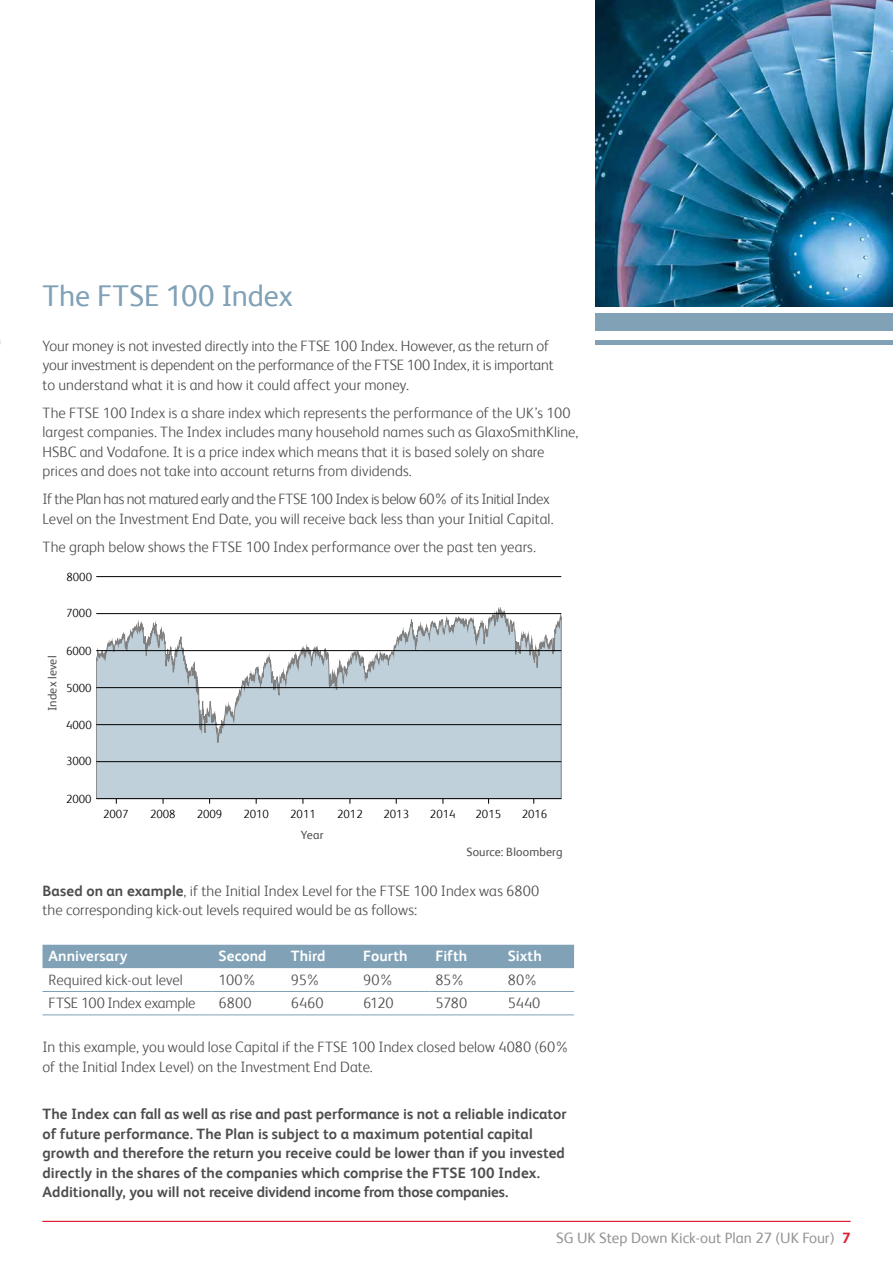
<style>
.page{position:relative;width:893px;height:1263px;background:#fff}
.page>*{position:absolute;margin:0;border:0;box-sizing:border-box;transform-origin:0 0}
.t1{font:30px "FS Albert";letter-spacing:-.005em;color:#80a1b6}
.t2{font:300 15px/19.5px "FS Albert";letter-spacing:.005em;color:#4d4d4f}
.t3{font:700 15px/19.5px "FS Albert";color:#4d4d4f}
.t4{font:700 15px "FS Albert";letter-spacing:.005em;color:#fff}
.t5{font:15px "FS Albert";color:#939598}
.t6{font:700 15px "FS Albert";color:#df1e32}
.t7{font:12px "FS Albert";letter-spacing:.015em;color:#4d4d4f}
.t8{font:300 11.85px "FS Albert";color:#000}
.s1{font-weight:700}
</style>
<div class="page">
<div style="left:595px;top:314px;width:298px;height:17px;background:#80a1b6"></div>
<hr style="left:595px;top:340px;width:298px;height:4px;background:#80a1b6">
<img style="left:595px;top:0;width:298px;height:306px">
<svg style="left:96px;top:608px;width:465px;height:190px"></svg>
<hr style="left:96px;top:798px;width:465px;height:1px;background:#000">
<hr style="left:96px;top:761px;width:465px;height:1px;background:#000">
<hr style="left:96px;top:724px;width:465px;height:1px;background:#000">
<hr style="left:96px;top:687px;width:465px;height:1px;background:#000">
<hr style="left:96px;top:650px;width:465px;height:1px;background:#000">
<hr style="left:96px;top:613px;width:465px;height:1px;background:#000">
<hr style="left:96px;top:576px;width:465px;height:1px;background:#000">
<div style="left:43px;top:945px;width:531px;height:23px;background:#80a1b6"></div>
<hr style="left:43px;top:991px;width:170px;height:1px;background:#80a1b6">
<hr style="left:213px;top:991px;width:72px;height:1px;background:#80a1b6">
<hr style="left:285px;top:991px;width:72px;height:1px;background:#80a1b6">
<hr style="left:357px;top:991px;width:72px;height:1px;background:#80a1b6">
<hr style="left:429px;top:991px;width:73px;height:1px;background:#80a1b6">
<hr style="left:502px;top:991px;width:72px;height:1px;background:#80a1b6">
<hr style="left:43px;top:1015px;width:170px;height:1px;background:#80a1b6">
<hr style="left:213px;top:1015px;width:72px;height:1px;background:#80a1b6">
<hr style="left:285px;top:1015px;width:72px;height:1px;background:#80a1b6">
<hr style="left:357px;top:1015px;width:72px;height:1px;background:#80a1b6">
<hr style="left:429px;top:1015px;width:73px;height:1px;background:#80a1b6">
<hr style="left:502px;top:1015px;width:72px;height:1px;background:#80a1b6">
<hr style="left:43px;top:1221px;width:807px;height:1px;background:#df1e32">
<h1 class="t1" style="left:43px;top:279px;width:252px">The FTSE 100 Index</h1>
<p class="t2" style="left:43px;top:336px;width:513px">Your money is not invested directly into the FTSE 100 Index. However, as the return of your investment is dependent on the performance of the FTSE 100 Index, it is important to understand what it is and how it could affect your money.</p>
<p class="t2" style="left:43px;top:403px;width:537px">The FTSE 100 Index is a share index which represents the performance of the UK’s 100 largest companies. The Index includes many household names such as GlaxoSmithKline, HSBC and Vodafone. It is a price index which means that it is based solely on share prices and does not take into account returns from dividends.</p>
<p class="t2" style="left:43px;top:489px;width:513px">If the Plan has not matured early and the FTSE 100 Index is below 60% of its Initial Index<br>Level on the Investment End Date, you will receive back less than your Initial Capital.</p>
<p class="t2" style="left:43px;top:537px;width:495px">The graph below shows the FTSE 100 Index performance over the past ten years.</p>
<p class="t8" style="left:67px;top:570px;width:27px">8000</p>
<p class="t8" style="left:66px;top:606px;width:27px">7000</p>
<p class="t7" style="left:45px;top:711px;width:57px;rotate:-90deg">Index level</p>
<p class="t8" style="left:66px;top:644px;width:27px">6000</p>
<p class="t8" style="left:66px;top:681px;width:27px">5000</p>
<p class="t8" style="left:66px;top:718px;width:27px">4000</p>
<p class="t8" style="left:66px;top:754px;width:27px">3000</p>
<p class="t8" style="left:66px;top:792px;width:27px">2000</p>
<p class="t8" style="left:476px;top:807px;width:27px">2015</p>
<p class="t8" style="left:103px;top:807px;width:27px">2007</p>
<p class="t8" style="left:150px;top:807px;width:27px">2008</p>
<p class="t8" style="left:197px;top:807px;width:27px">2009</p>
<p class="t8" style="left:243px;top:807px;width:27px">2010</p>
<p class="t8" style="left:290px;top:807px;width:27px">2011</p>
<p class="t8" style="left:337px;top:807px;width:27px">2012</p>
<p class="t8" style="left:384px;top:807px;width:27px">2013</p>
<p class="t8" style="left:430px;top:807px;width:27px">2014</p>
<p class="t8" style="left:522px;top:807px;width:27px">2016</p>
<p class="t7" style="left:301px;top:828px;width:24px">Year</p>
<p class="t7" style="left:466px;top:845px;width:98px">Source: Bloomberg</p>
<p class="t2" style="left:43px;top:881px;width:498px"><span class="s1">Based on an example</span>, if the Initial Index Level for the FTSE 100 Index was 6800 the corresponding kick-out levels required would be as follows:</p>
<p class="t4" style="left:49px;top:948px;width:81px">Anniversary</p>
<p class="t4" style="left:219px;top:948px;width:50px">Second</p>
<p class="t4" style="left:291px;top:948px;width:36px">Third</p>
<p class="t4" style="left:363px;top:948px;width:46px">Fourth</p>
<p class="t4" style="left:435px;top:948px;width:33px">Fifth</p>
<p class="t4" style="left:508px;top:948px;width:36px">Sixth</p>
<p class="t2" style="left:49px;top:970px;width:136px">Required kick-out level</p>
<p class="t2" style="left:219px;top:970px;width:40px">100%</p>
<p class="t2" style="left:291px;top:970px;width:31px">95%</p>
<p class="t2" style="left:363px;top:970px;width:32px">90%</p>
<p class="t2" style="left:435px;top:970px;width:31px">85%</p>
<p class="t2" style="left:508px;top:970px;width:32px">80%</p>
<p class="t2" style="left:49px;top:993px;width:148px">FTSE 100 Index example</p>
<p class="t2" style="left:219px;top:993px;width:35px">6800</p>
<p class="t2" style="left:291px;top:993px;width:34px">6460</p>
<p class="t2" style="left:363px;top:993px;width:32px">6120</p>
<p class="t2" style="left:435px;top:993px;width:33px">5780</p>
<p class="t2" style="left:508px;top:993px;width:34px">5440</p>
<p class="t2" style="left:43px;top:1037px;width:528px">In this example, you would lose Capital if the FTSE 100 Index closed below 4080 (60% of the Initial Index Level) on the Investment End Date.</p>
<p class="t3" style="left:43px;top:1104px;width:526px">The Index can fall as well as rise and past performance is not a reliable indicator of future performance. The Plan is subject to a maximum potential capital growth and therefore the return you receive could be lower than if you invested directly in the shares of the companies which comprise the FTSE 100 Index.<br>Additionally, you will not receive dividend income from those companies.</p>
<p class="t5" style="left:556px;top:1229px;width:280px">SG UK Step Down Kick-out Plan 27 (UK Four)</p>
<p class="t6" style="left:842px;top:1229px;width:10px">7</p>
</div>
